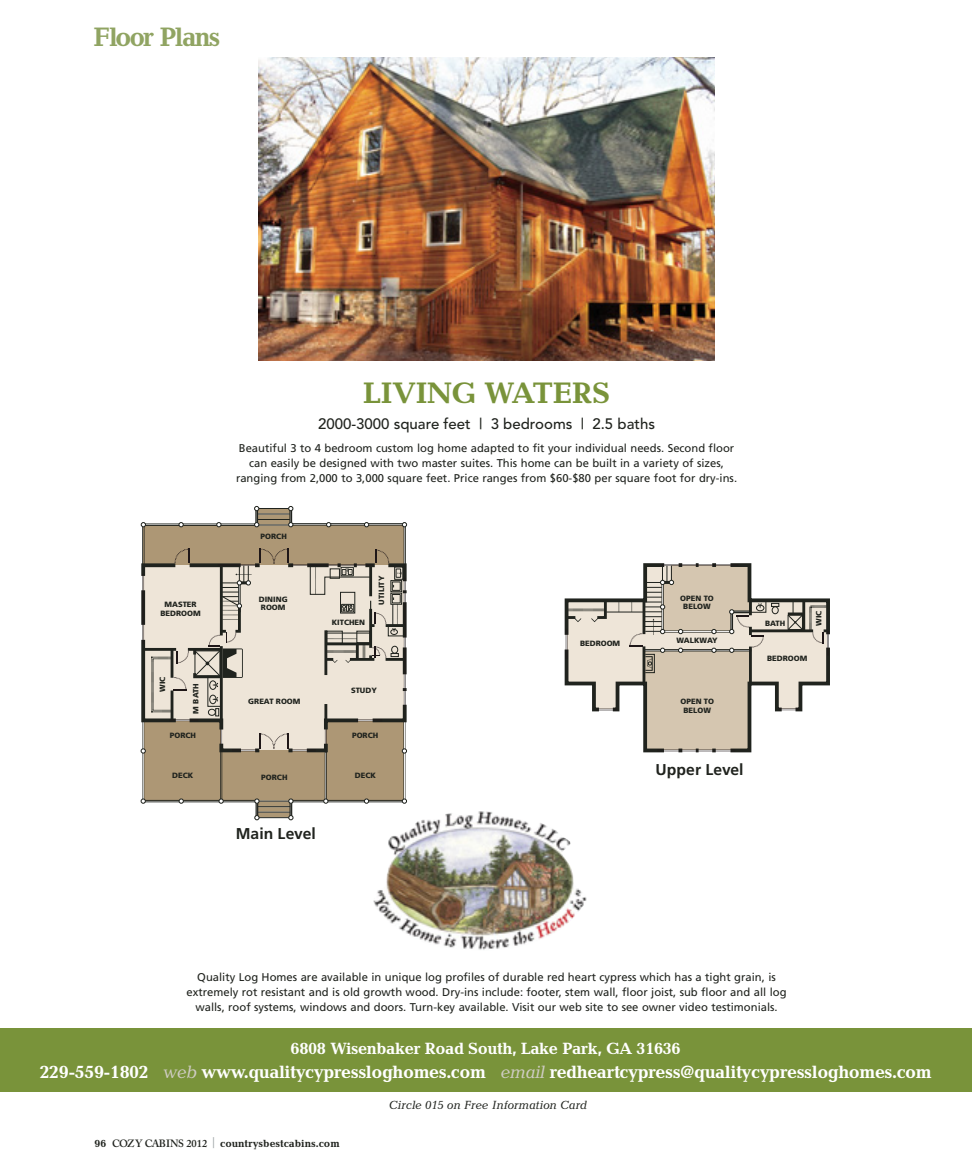
<style>
.page{position:relative;width:972px;height:1175px;background:#fff}
.page>*{position:absolute;margin:0;border:0;box-sizing:border-box;transform-origin:0 0}
.t1{font:700 30px "Candida";letter-spacing:-.005em;color:#79933a}
.t2{font:700 27px "Candida";letter-spacing:-.07em;color:#90a462}
.t3{font:700 18px "Candida";letter-spacing:-.025em;color:#fff}
.t4{font:700 16.5px "Candida";letter-spacing:-.025em;color:#fff}
.t5{font:700 15.6px "Frutiger";letter-spacing:.005em;color:#20231e}
.t6{font:500 15px "Avenir";color:#20231e}
.t7{font:italic 12px "Candida";letter-spacing:-.015em;color:#20231e}
.t8{font:11.25px/15px "Frutiger";color:#20231e;text-align:center}
.t9{font:700 10.5px "Candida";color:#20231e}
.t10{font:900 7.65px/8.1px "Frutiger";color:#20231e;text-align:center}
.s1{font-weight:400;font-style:italic;color:#cfccc3}
.s2{font-family:"Adobe Caslon Pro";font-weight:600}
.s3{font-weight:400;font-size:15.75px;color:#959c9d}
</style>
<div class="page">
<div style="left:0;top:1028px;width:972px;height:63px;background:#79933a"></div>
<div style="left:645px;top:651px;width:104px;height:98px;background:#d5c6b0"></div>
<div style="left:663px;top:583px;width:68px;height:48px;background:#d5c6b0"></div>
<div style="left:671px;top:565px;width:79px;height:46px;background:#d5c6b0"></div>
<div style="left:640px;top:632px;width:121px;height:17px;background:#eee5d8"></div>
<hr style="left:657px;top:751px;width:78px;height:1px;background:#1f1718">
<hr style="left:657px;top:749px;width:78px;height:1px;background:#1f1718">
<hr style="left:661px;top:565px;width:77px;height:1px;background:#1f1718">
<hr style="left:661px;top:564px;width:77px;height:1px;background:#1f1718">
<div style="left:644px;top:649px;width:107px;height:2px;border:1px solid #20231e"></div>
<svg style="left:727px;top:563px;width:103px;height:190px"></svg>
<svg style="left:712px;top:629px;width:4px;height:5px"></svg>
<svg style="left:712px;top:648px;width:4px;height:4px"></svg>
<svg style="left:564px;top:563px;width:119px;height:190px"></svg>
<img style="left:259px;top:57px;width:456px;height:303px">
<div style="left:257px;top:508px;width:33px;height:24px;background:#ad9775"></div>
<div style="left:144px;top:525px;width:260px;height:39px;background:#ad9775"></div>
<div style="left:144px;top:720px;width:77px;height:80px;background:#ad9775"></div>
<div style="left:326px;top:721px;width:78px;height:79px;background:#ad9775"></div>
<svg style="left:259px;top:800px;width:30px;height:17px"></svg>
<div style="left:222px;top:751px;width:103px;height:49px;background:#ad9775"></div>
<hr style="left:258px;top:525px;width:32px;height:1px;background:#20231e">
<hr style="left:258px;top:519px;width:32px;height:1px;background:#20231e">
<hr style="left:258px;top:514px;width:32px;height:1px;background:#20231e">
<hr style="left:257px;top:508px;width:33px;height:1px;background:#20231e">
<hr style="left:258px;top:817px;width:32px;height:1px;background:#20231e">
<hr style="left:258px;top:812px;width:32px;height:1px;background:#20231e">
<hr style="left:258px;top:806px;width:32px;height:1px;background:#20231e">
<hr style="left:258px;top:801px;width:32px;height:1px;background:#20231e">
<div style="left:289px;top:523px;width:116px;height:2px;border:1px solid #20231e"></div>
<div style="left:404px;top:523px;width:2px;height:43px;border:1px solid #20231e"></div>
<div style="left:142px;top:523px;width:2px;height:43px;border:1px solid #20231e"></div>
<div style="left:290px;top:800px;width:115px;height:2px;border:1px solid #20231e"></div>
<div style="left:143px;top:800px;width:115px;height:2px;border:1px solid #20231e"></div>
<svg style="left:179px;top:798px;width:5px;height:5px"></svg>
<svg style="left:141px;top:798px;width:5px;height:5px"></svg>
<svg style="left:141px;top:522px;width:5px;height:5px"></svg>
<svg style="left:179px;top:522px;width:5px;height:5px"></svg>
<svg style="left:217px;top:522px;width:4px;height:5px"></svg>
<svg style="left:254px;top:506px;width:5px;height:21px"></svg>
<svg style="left:288px;top:506px;width:5px;height:21px"></svg>
<svg style="left:326px;top:522px;width:5px;height:5px"></svg>
<svg style="left:364px;top:522px;width:5px;height:5px"></svg>
<svg style="left:402px;top:522px;width:5px;height:5px"></svg>
<svg style="left:255px;top:798px;width:4px;height:22px"></svg>
<svg style="left:289px;top:798px;width:4px;height:22px"></svg>
<svg style="left:364px;top:798px;width:5px;height:5px"></svg>
<svg style="left:402px;top:798px;width:5px;height:5px"></svg>
<svg style="left:140px;top:548px;width:267px;height:206px"></svg>
<div style="left:325px;top:751px;width:2px;height:50px;border:1px solid #20231e"></div>
<div style="left:220px;top:750px;width:2px;height:50px;border:1px solid #20231e"></div>
<svg style="left:323px;top:798px;width:5px;height:5px"></svg>
<svg style="left:219px;top:798px;width:5px;height:5px"></svg>
<img style="left:373px;top:811px;width:214px;height:139px">
<h2 class="t2" style="left:93px;top:27px;width:128px">Floor Plans</h2>
<h1 class="t1" style="left:363px;top:382px;width:249px">LIVING WATERS</h1>
<h3 class="t6" style="left:318px;top:418px;width:338px">2000-3000 square feet | 3 bedrooms | 2.5 baths</h3>
<p class="t8" style="left:236px;top:441px;width:503px">Beautiful 3 to 4 bedroom custom log home adapted to fit your individual needs. Second floor can easily be designed with two master suites. This home can be built in a variety of sizes, ranging from 2,000 to 3,000 square feet. Price ranges from $60-$80 per square foot for dry-ins.</p>
<p class="t10" style="left:160px;top:601px;width:42px">MASTER<br>BEDROOM</p>
<p class="t10" style="left:159px;top:691px;width:17px;rotate:-90deg">WIC</p>
<p class="t10" style="left:192px;top:713px;width:32px;rotate:-90deg">M BATH</p>
<p class="t10" style="left:261px;top:533px;width:28px">PORCH</p>
<p class="t10" style="left:259px;top:596px;width:30px;text-align:left">DINING<br>ROOM</p>
<p class="t10" style="left:248px;top:698px;width:54px">GREAT ROOM</p>
<p class="t10" style="left:332px;top:619px;width:35px">KITCHEN</p>
<p class="t10" style="left:378px;top:604px;width:30px;rotate:-90deg">UTILITY</p>
<p class="t10" style="left:351px;top:687px;width:27px">STUDY</p>
<p class="t10" style="left:170px;top:732px;width:28px">PORCH</p>
<p class="t10" style="left:352px;top:732px;width:28px">PORCH</p>
<p class="t10" style="left:172px;top:772px;width:23px">DECK</p>
<p class="t10" style="left:355px;top:772px;width:23px">DECK</p>
<p class="t10" style="left:261px;top:774px;width:28px">PORCH</p>
<h3 class="t5" style="left:236px;top:827px;width:82px">Main Level</h3>
<p class="t10" style="left:580px;top:640px;width:42px">BEDROOM</p>
<p class="t10" style="left:680px;top:594px;width:35px">OPEN TO<br>BELOW</p>
<p class="t10" style="left:676px;top:637px;width:43px">WALKWAY</p>
<p class="t10" style="left:680px;top:698px;width:35px">OPEN TO<br>BELOW</p>
<h3 class="t5" style="left:655px;top:763px;width:90px">Upper Level</h3>
<p class="t10" style="left:765px;top:620px;width:22px">BATH</p>
<p class="t10" style="left:815px;top:626px;width:17px;rotate:-90deg">WIC</p>
<p class="t10" style="left:767px;top:655px;width:42px">BEDROOM</p>
<p class="t8" style="left:187px;top:970px;width:602px">Quality Log Homes are available in unique log profiles of durable red heart cypress which has a tight grain, is extremely rot resistant and is old growth wood. Dry-ins include: footer, stem wall, floor joist, sub floor and all log walls, roof systems, windows and doors. Turn-key available. Visit our web site to see owner video testimonials.</p>
<h3 class="t4" style="left:291px;top:1042px;width:392px">6808 Wisenbaker Road South, Lake Park, GA 31636</h3>
<h3 class="t3" style="left:40px;top:1065px;width:894px">229-559-1802 <span class="s1">web</span> www.qualitycypressloghomes.com <span class="s1">email</span> redheartcypress@qualitycypressloghomes.com</h3>
<p class="t7" style="left:389px;top:1100px;width:200px">Circle 015 on Free Information Card</p>
<p class="t9" style="left:94px;top:1139px;width:247px">96 <span class="s2">COZY CABINS 2012</span> <span class="s3">|</span> countrysbestcabins.com</p>
</div>
